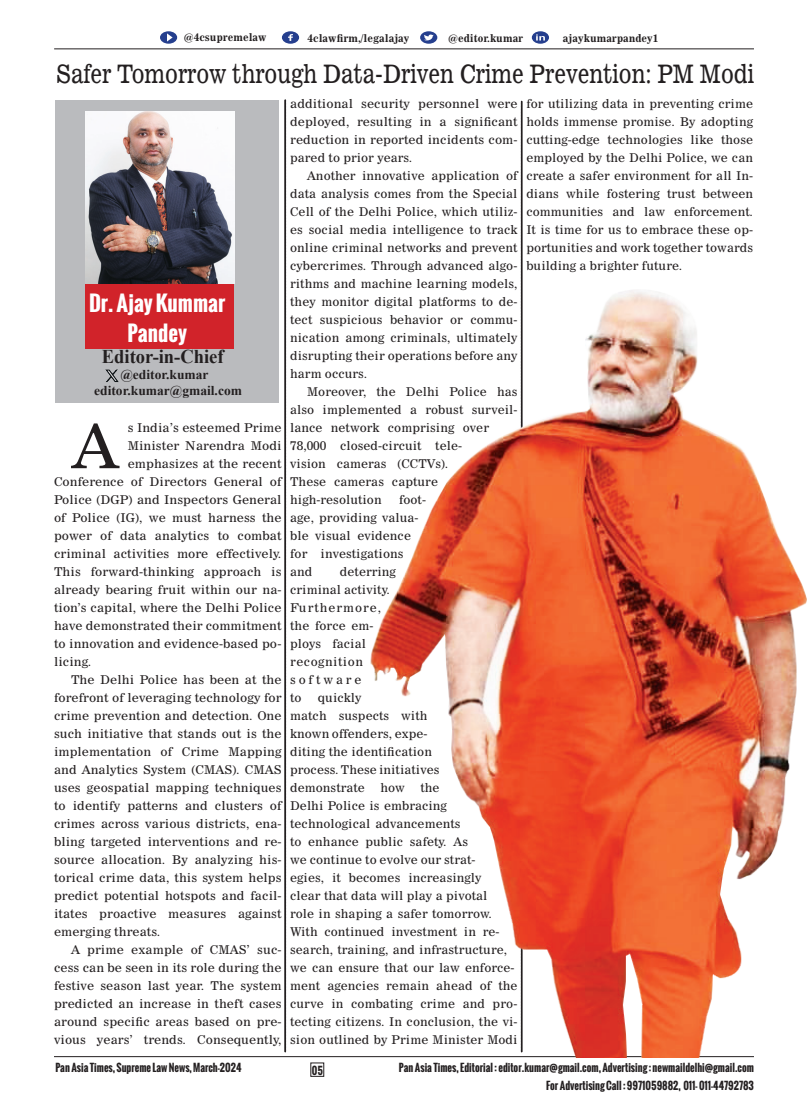
<style>
.page{position:relative;width:808px;height:1106px;background:#fff}
.page>*{position:absolute;margin:0;border:0;box-sizing:border-box;transform-origin:0 0}
.body_text_english{font:61.5px "News 705 BT Roman B";color:#231f20}
.dateline_for_frunt_p{font:25.5px "News 701 BT Roman A";color:#231f20;scale:.81 1}
.Headline_single_col{font:700 21px "Oswald";color:#fff}
.Quote_font{font:700 19.5px "Times New Roman";color:#231f20;scale:.95 1}
.t1{font:700 13.5px "Times New Roman";color:#231f20}
.body_text_english-2{font:12px/18px "News 705 BT Roman B";color:#231f20;text-align:justify}
.Headline_single_col-2{font:700 10.5px "Oswald";color:#231f20;scale:.95 1}
.body_text_english-3{font:10.5px "News 705 BT Bold B";color:#231f20;scale:.96 1}
</style>
<div class="page">
<hr style="left:54px;top:48px;width:700px;height:1px;background:#231f20">
<svg style="left:420px;top:31px;width:17px;height:13px"></svg>
<svg style="left:160px;top:31px;width:17px;height:13px"></svg>
<svg style="left:282px;top:31px;width:17px;height:13px"></svg>
<div style="left:532px;top:31px;width:17px;height:13px;background:#253f8e;border-radius:50%"></div>
<svg style="left:536px;top:34px;width:9px;height:7px"></svg>
<svg style="left:285px;top:100px;width:1px;height:952px"></svg>
<svg style="left:521px;top:101px;width:1px;height:188px"></svg>
<hr style="left:54px;top:1056px;width:700px;height:1px;background:#231f20">
<img style="left:357px;top:289px;width:450px;height:768px">
<div style="left:56px;top:100px;width:223px;height:302px;background:#babbbe"></div>
<div style="left:86px;top:119px;width:148px;height:229px;background:#d1232a"></div>
<img style="left:86px;top:111px;width:149px;height:172px">
<img style="left:105px;top:369px;width:14px;height:13px">
<p class="body_text_english-3" style="left:184px;top:31px;width:88px">@4csupremelaw</p>
<p class="body_text_english-3" style="left:308px;top:31px;width:108px">4clawfirm,/legalajay</p>
<p class="body_text_english-3" style="left:448px;top:31px;width:80px">@editor.kumar</p>
<p class="body_text_english-3" style="left:563px;top:31px;width:101px">ajaykumarpandey1</p>
<p class="dateline_for_frunt_p" style="left:56px;top:58px;width:863px">Safer Tomorrow through Data-Driven Crime Prevention: PM Modi</p>
<p class="body_text_english-2" style="left:290px;top:95px;width:229px">additional security personnel were deployed, resulting in a significant reduction in reported incidents com&shy;pared to prior years.</p>
<p class="body_text_english-2" style="left:290px;top:167px;width:229px;text-indent:17px">Another innovative application of data analysis comes from the Special Cell of the Delhi Police, which utiliz&shy;es social media intelligence to track online criminal networks and prevent cybercrimes. Through advanced algo&shy;rithms and machine learning models, they monitor digital platforms to de&shy;tect suspicious behavior or commu&shy;nication among criminals, ultimately disrupting their operations before any harm occurs.</p>
<p class="body_text_english-2" style="left:290px;top:383px;width:229px;text-align:left;text-indent:17px">Moreover, the Delhi Police has also implemented a robust surveil&shy;lance network comprising over<br>78,000 closed-circuit tele-<br>vision cameras (CCTVs).<br>These cameras capture high-resolution</p>
<p class="body_text_english-2" style="left:526px;top:95px;width:228px">for utilizing data in preventing crime holds immense promise. By adopting cutting-edge technologies like those employed by the Delhi Police, we can create a safer environment for all In&shy;dians while fostering trust between communities and law enforcement.<br>It is time for us to embrace these op&shy;portunities and work together towards building a brighter future.</p>
<p class="Headline_single_col" style="left:89px;top:287px;width:138px">Dr. Ajay Kummar</p>
<p class="Headline_single_col" style="left:128px;top:317px;width:61px">Pandey</p>
<p class="Quote_font" style="left:102px;top:343px;width:130px">Editor-in-Chief</p>
<p class="t1" style="left:120px;top:365px;width:90px">@editor.kumar</p>
<p class="t1" style="left:94px;top:380px;width:149px">editor.kumar@gmail.com</p>
<p class="body_text_english" style="left:72px;top:408px;width:48px">A</p>
<p class="body_text_english-2" style="left:128px;top:419px;width:155px">s India’s esteemed Prime</p>
<p class="body_text_english-2" style="left:128px;top:437px;width:155px">Minister Narendra Modi</p>
<p class="body_text_english-2" style="left:128px;top:455px;width:155px">emphasizes at the recent</p>
<p class="body_text_english-2" style="left:54px;top:473px;width:229px">Conference of Directors General of</p>
<p class="body_text_english-2" style="left:54px;top:491px;width:229px">Police (DGP) and Inspectors General</p>
<p class="body_text_english-2" style="left:54px;top:509px;width:229px">of Police (IG), we must harness the</p>
<p class="body_text_english-2" style="left:54px;top:527px;width:229px">power of data analytics to combat</p>
<p class="body_text_english-2" style="left:54px;top:545px;width:229px">criminal activities more effectively.</p>
<p class="body_text_english-2" style="left:54px;top:563px;width:229px">This forward-thinking approach is</p>
<p class="body_text_english-2" style="left:54px;top:581px;width:229px">already bearing fruit within our na-</p>
<p class="body_text_english-2" style="left:54px;top:599px;width:229px">tion’s capital, where the Delhi Police</p>
<p class="body_text_english-2" style="left:54px;top:617px;width:229px">have demonstrated their commitment</p>
<p class="body_text_english-2" style="left:54px;top:635px;width:229px">to innovation and evidence-based po-</p>
<p class="body_text_english-2" style="left:54px;top:653px;width:39px">licing.</p>
<p class="body_text_english-2" style="left:54px;top:671px;width:229px;text-indent:17px">The Delhi Police has been at the forefront of leveraging technology for crime prevention and detection. One such initiative that stands out is the implementation of Crime Mapping and Analytics System (CMAS). CMAS uses geospatial mapping techniques to identify patterns and clusters of crimes across various districts, ena&shy;bling targeted interventions and re&shy;source allocation. By analyzing his&shy;torical crime data, this system helps predict potential hotspots and facil&shy;itates proactive measures against emerging threats.</p>
<p class="body_text_english-2" style="left:54px;top:941px;width:229px;text-indent:17px">A prime example of CMAS’ suc&shy;cess can be seen in its role during the festive season last year. The system predicted an increase in theft cases around specific areas based on pre&shy;vious years’ trends. Consequently,</p>
<p class="body_text_english-2" style="left:290px;top:491px;width:137px;text-align:left;text-indent:109px">foot&shy;age, providing valua&shy;ble visual evidence for investigations and</p>
<p class="body_text_english-2" style="left:290px;top:563px;width:107px;text-align:left;text-indent:50px">deterring criminal activity.<br>Furthermore, the force em&shy;ploys facial recognition software<br>to</p>
<p class="body_text_english-2" style="left:290px;top:689px;width:151px;text-align:left;text-indent:28px">quickly<br>match suspects with known offenders, expe&shy;diting the identification process. These initiatives demonstrate</p>
<p class="body_text_english-2" style="left:290px;top:779px;width:229px;text-align:left;text-indent:130px">the<br>Delhi Police is embracing technological advancements<br>to enhance public safety. As<br>we continue to evolve our strat-<br>egies, it becomes increasingly<br>clear that data will play a pivotal<br>role in shaping a safer tomorrow.<br>With continued investment in re&shy;search, training, and infrastructure, we can ensure that our law enforce&shy;ment agencies remain ahead of the curve in combating crime and pro&shy;tecting citizens. In conclusion, the vi&shy;sion outlined by Prime Minister Modi</p>
<p class="body_text_english-2" style="left:380px;top:779px;width:26px">how</p>
<p class="Headline_single_col-2" style="left:55px;top:1059px;width:197px">Pan Asia Times, Supreme Law News, March-2024</p>
<p class="Headline_single_col-2" style="left:312px;top:1062px;width:13px">05</p>
<p class="Headline_single_col-2" style="left:399px;top:1059px;width:375px">Pan Asia Times, Editorial : editor.kumar@gmail.com, Advertising : newmaildelhi@gmail.com</p>
<p class="Headline_single_col-2" style="left:546px;top:1077px;width:220px">For Advertising Call : 9971059882, 011- 011-44792783</p>
</div>
